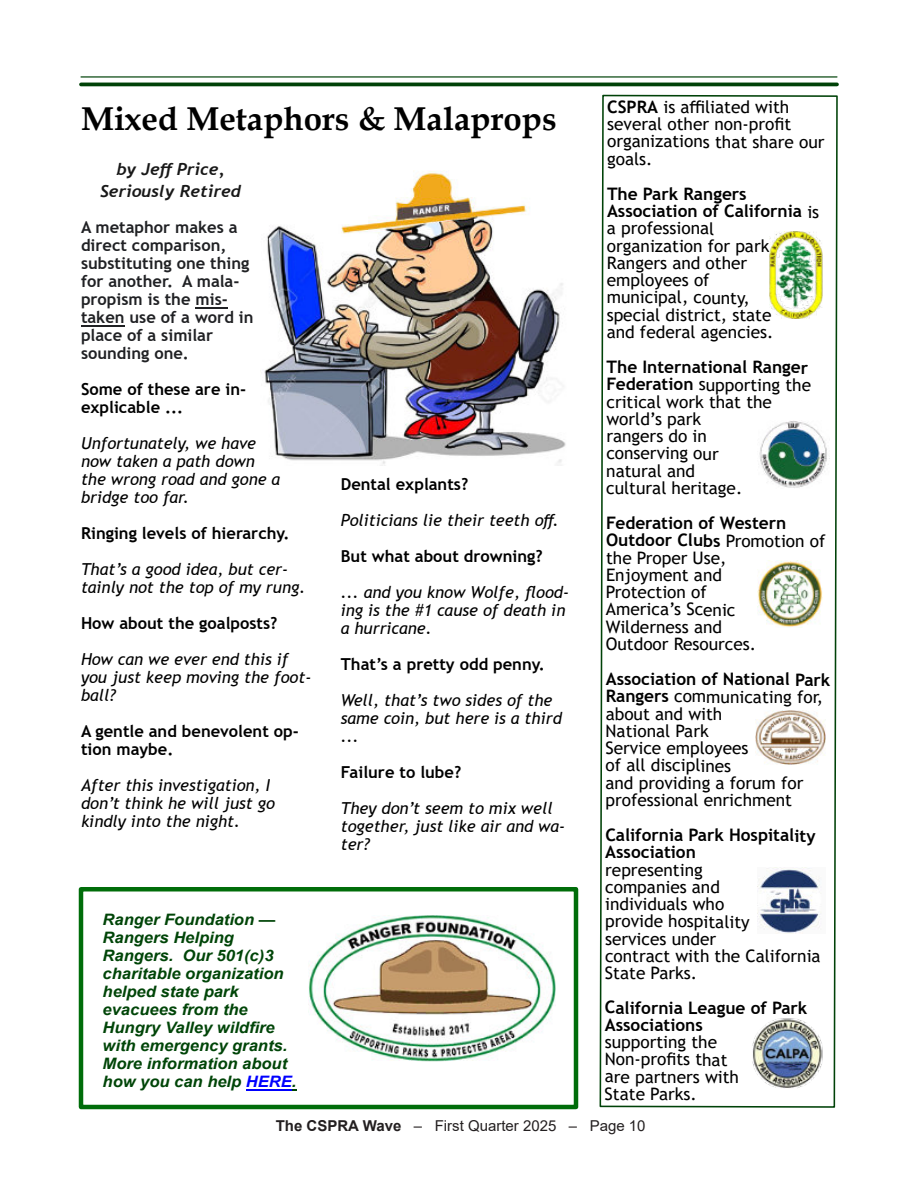
<style>
.page{position:relative;width:918px;height:1188px;background:#fff}
.page>*{position:absolute;margin:0;border:0;box-sizing:border-box;transform-origin:0 0}
.t1{font:700 33px "Book Antiqua";color:#000}
.t2{font:17.25px/17.2px "Trebuchet MS";color:#000}
.t3{font:700 17.25px/17.1px "Trebuchet MS";letter-spacing:-.005em;color:#000}
.t4{font:italic 16.5px/18px "Trebuchet MS";color:#000}
.t5{font:700 16.5px/18px "Trebuchet MS";color:#000}
.t6{font:700 16.5px/18px "Trebuchet MS";color:#202124}
.t7{font:italic 700 16.5px/22.5px "Trebuchet";color:#181818;text-align:center;scale:1.05 1}
.t8{font:italic 700 15.75px/18px "Arial";color:#004508;scale:1.05 1}
.t9{font:15px "Arial";color:#231f20}
.s1{color:#00f}
.s2{font-weight:700}
</style>
<div class="page">
<hr style="left:196px;top:307px;width:32px;height:2px;background:#202124">
<hr style="left:81px;top:325px;width:44px;height:2px;background:#202124">
<hr style="left:81px;top:83px;width:756px;height:3px;background:#004208">
<hr style="left:81px;top:76px;width:756px;height:2px;background:#004208">
<div style="left:79px;top:887px;width:499px;height:222px;background:#fff;border:4px solid #006d0a"></div>
<hr style="left:246px;top:1089px;width:46px;height:2px;background:#00f">
<img style="left:309px;top:916px;width:246px;height:145px">
<img style="left:260px;top:170px;width:306px;height:294px">
<svg style="left:599px;top:94px;width:239px;height:1014px"></svg>
<img style="left:770px;top:232px;width:52px;height:87px">
<img style="left:758px;top:420px;width:71px;height:68px">
<img style="left:757px;top:561px;width:65px;height:66px">
<img style="left:756px;top:710px;width:70px;height:54px">
<img style="left:758px;top:867px;width:67px;height:67px">
<img style="left:752px;top:1016px;width:72px;height:72px">
<h1 class="t1" style="left:81px;top:106px;width:477px">Mixed Metaphors &amp; Malaprops</h1>
<p class="t7" style="left:100px;top:159px;width:136px">by Jeff Price,<br>Seriously Retired</p>
<p class="t6" style="left:81px;top:220px;width:174px">A metaphor makes a direct comparison, substituting one thing for another. A mala&shy;propism is the mis&shy;taken use of a word in place of a similar sounding one.</p>
<p class="t5" style="left:81px;top:382px;width:167px">Some of these are in&shy;explicable ...</p>
<p class="t4" style="left:81px;top:436px;width:201px">Unfortunately, we have now taken a path down the wrong road and gone a bridge too far.</p>
<p class="t5" style="left:81px;top:526px;width:210px">Ringing levels of hierarchy.</p>
<p class="t4" style="left:81px;top:562px;width:226px">That’s a good idea, but cer&shy;tainly not the top of my rung.</p>
<p class="t5" style="left:81px;top:616px;width:198px">How about the goalposts?</p>
<p class="t4" style="left:81px;top:652px;width:232px">How can we ever end this if you just keep moving the foot&shy;ball?</p>
<p class="t5" style="left:81px;top:724px;width:219px">A gentle and benevolent op&shy;tion maybe.</p>
<p class="t4" style="left:81px;top:778px;width:195px">After this investigation, I don’t think he will just go kindly into the night.</p>
<p class="t8" style="left:103px;top:912px;width:186px">Ranger Foundation —<br>Rangers Helping<br>Rangers. Our 501(c)3 charitable organization helped state park evacuees from the<br>Hungry Valley wildfire with emergency grants.<br>More information about how you can help <span class="s1">HERE</span>.</p>
<p class="t5" style="left:341px;top:476px;width:129px">Dental explants?</p>
<p class="t4" style="left:341px;top:512px;width:220px">Politicians lie their teeth off.</p>
<p class="t5" style="left:341px;top:548px;width:203px">But what about drowning?</p>
<p class="t4" style="left:341px;top:584px;width:230px">... and you know Wolfe, flood&shy;ing is the #1 cause of death in a hurricane.</p>
<p class="t5" style="left:341px;top:656px;width:206px">That’s a pretty odd penny.</p>
<p class="t4" style="left:341px;top:692px;width:223px">Well, that’s two sides of the same coin, but here is a third ...</p>
<p class="t5" style="left:341px;top:764px;width:122px">Failure to lube?</p>
<p class="t4" style="left:341px;top:800px;width:226px">They don’t seem to mix well together, just like air and wa&shy;ter?</p>
<p class="t2" style="left:607px;top:100px;width:219px"><span class="s2">CSPRA</span> is affiliated with several other non-profit organizations that share our goals.</p>
<p class="t2" style="left:607px;top:187px;width:214px"><span class="s2">The Park Rangers<br>Association of California</span> is a professional<br>organization for park<br>Rangers and other employees of<br>municipal, county,<br>special district, state<br>and federal agencies.</p>
<p class="t2" style="left:606px;top:360px;width:206px"><span class="s2">The International Ranger<br>Federation</span> supporting the critical work that the world’s park<br>rangers do in<br>conserving our<br>natural and<br>cultural heritage.</p>
<p class="t2" style="left:606px;top:516px;width:221px"><span class="s2">Federation of Western<br>Outdoor Clubs</span> Promotion of the Proper Use,<br>Enjoyment and<br>Protection of<br>America’s Scenic<br>Wilderness and<br>Outdoor Resources.</p>
<p class="t2" style="left:605px;top:672px;width:226px"><span class="s2">Association of National Park<br>Rangers</span> communicating for, about and with<br>National Park<br>Service employees<br>of all disciplines<br>and providing a forum for professional enrichment</p>
<p class="t3" style="left:605px;top:828px;width:212px">California Park Hospitality<br>Association</p>
<p class="t2" style="left:605px;top:862px;width:217px">representing<br>companies and<br>individuals who<br>provide hospitality<br>services under<br>contract with the California<br>State Parks.</p>
<p class="t3" style="left:605px;top:1001px;width:204px">California League of Park<br>Associations</p>
<p class="t2" style="left:605px;top:1035px;width:136px">supporting the<br>Non-profits that are partners with<br>State Parks.</p>
<p class="t9" style="left:276px;top:1120px;width:371px"><span class="s2">The CSPRA Wave</span> – First Quarter 2025 – Page 10</p>
</div>
